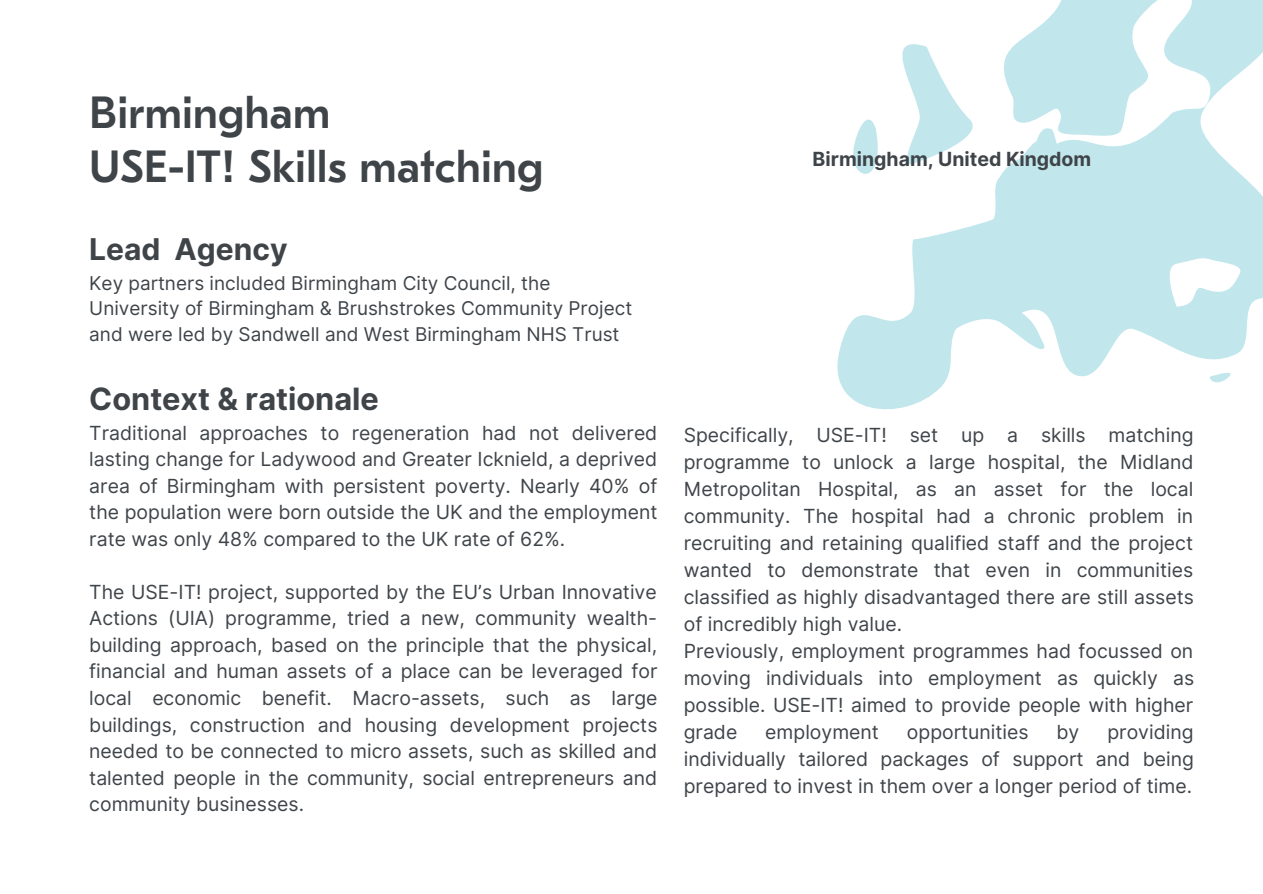
<style>
.page{position:relative;width:1263px;height:894px;background:#fff}
.page>*{position:absolute;margin:0;border:0;box-sizing:border-box;transform-origin:0 0}
.t1{font:500 45px/54px "GT Eesti Text";color:#3f4449}
.t2{font:700 30.75px "Inter";color:#3f4449}
.t3{font:700 30px "Inter";color:#3f4449}
.t4{font:19.5px/27px "Inter";color:#3f4449;text-align:justify}
.t5{font:700 19.5px "Inter";color:#3f4449}
.t6{font:18.9px/25.8px "Inter";color:#3f4449}
</style>
<div class="page">
<svg style="left:837px;top:0;width:425px;height:409px;fill:#c1e7ec"></svg>
<svg style="left:1164px;top:256px;width:81px;height:50px"></svg>
<svg style="left:1210px;top:369px;width:26px;height:16px"></svg>
<h1 class="t1" style="left:89px;top:89px;width:456px">Birmingham<br>USE-IT! Skills matching</h1>
<h3 class="t3" style="left:89px;top:231px;width:200px">Lead Agency</h3>
<p class="t6" style="left:89px;top:269px;width:544px">Key partners included Birmingham City Council, the<br>University of Birmingham &amp; Brushstrokes Community Project and were led by Sandwell and West Birmingham NHS Trust</p>
<h2 class="t2" style="left:89px;top:380px;width:291px">Context &amp; rationale</h2>
<p class="t4" style="left:89px;top:419px;width:570px;line-height:26.5px">Traditional approaches to regeneration had not delivered lasting change for Ladywood and Greater Icknield, a deprived area of Birmingham with persistent poverty. Nearly 40% of the population were born outside the UK and the employment rate was only 48% compared to the UK rate of 62%.</p>
<p class="t4" style="left:89px;top:578px;width:570px;line-height:26.5px">The USE-IT! project, supported by the EU’s Urban Innovative Actions (UIA) programme, tried a new, community wealth&shy;building approach, based on the principle that the physical, financial and human assets of a place can be leveraged for local economic benefit. Macro-assets, such as large buildings, construction and housing development projects needed to be connected to micro assets, such as skilled and talented people in the community, social entrepreneurs and community businesses.</p>
<p class="t5" style="left:813px;top:147px;width:280px">Birmingham, United Kingdom</p>
<p class="t4" style="left:684px;top:421px;width:512px;text-align:left">Specifically, USE-IT! set up a skills matching programme to unlock a large hospital, the Midland Metropolitan Hospital, as an asset for the local community. The hospital had a chronic problem in recruiting and retaining qualified staff and the project wanted to demonstrate that even in communities classified as highly disadvantaged there are still assets of incredibly high value.<br>Previously, employment programmes had focussed on moving individuals into employment as quickly as possible. USE-IT! aimed to provide people with higher grade</p>
<p class="t4" style="left:684px;top:718px;width:512px;text-indent:424px">providing individually tailored packages of support and being prepared to invest in them over a longer period of time.</p>
<p class="t4" style="left:765px;top:718px;width:115px">employment</p>
<p class="t4" style="left:907px;top:718px;width:123px">opportunities</p>
<p class="t4" style="left:1057px;top:718px;width:24px">by</p>
</div>
